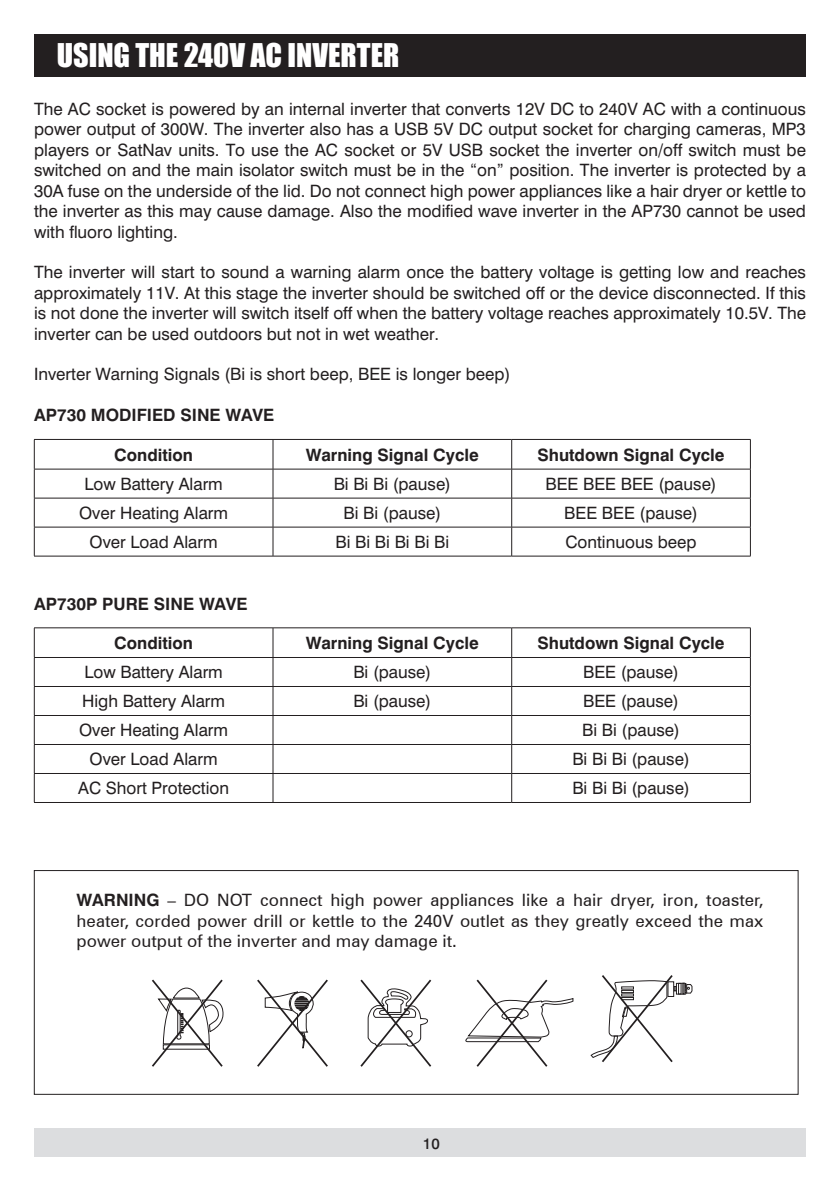
<style>
.page{position:relative;width:840px;height:1191px;background:#fff}
.page>*{position:absolute;margin:0;border:0;box-sizing:border-box;transform-origin:0 0}
.t1{font:30px "Impact";color:#fff}
.t2{font:17px/20.4px "Swiss 721 BT";color:#231f20;text-align:justify}
.t3{font:17px/20.4px "Zurich BT";color:#231f20;text-align:justify}
.t4{font:700 17px "Swiss 721 BT";color:#231f20}
.t5{font:500 15px "Swiss 721 BT";color:#231f20}
.s1{font-family:"Swiss 721 BT";font-weight:700}
</style>
<div class="page">
<div style="left:34px;top:34px;width:771px;height:43px;background:#231f20"></div>
<hr style="left:34px;top:439px;width:239px;height:1px;background:#231f20">
<hr style="left:273px;top:439px;width:238px;height:1px;background:#231f20">
<hr style="left:511px;top:439px;width:239px;height:1px;background:#231f20">
<hr style="left:34px;top:469px;width:239px;height:1px;background:#231f20">
<hr style="left:273px;top:469px;width:238px;height:1px;background:#231f20">
<hr style="left:511px;top:469px;width:239px;height:1px;background:#231f20">
<hr style="left:34px;top:498px;width:239px;height:1px;background:#231f20">
<hr style="left:273px;top:498px;width:238px;height:1px;background:#231f20">
<hr style="left:511px;top:498px;width:239px;height:1px;background:#231f20">
<hr style="left:34px;top:527px;width:239px;height:1px;background:#231f20">
<svg style="left:34px;top:440px;width:1px;height:116px"></svg>
<hr style="left:273px;top:527px;width:238px;height:1px;background:#231f20">
<svg style="left:272px;top:440px;width:1px;height:116px"></svg>
<hr style="left:511px;top:527px;width:239px;height:1px;background:#231f20">
<svg style="left:511px;top:440px;width:1px;height:116px"></svg>
<svg style="left:749px;top:440px;width:1px;height:116px"></svg>
<hr style="left:34px;top:556px;width:239px;height:1px;background:#231f20">
<hr style="left:273px;top:556px;width:238px;height:1px;background:#231f20">
<hr style="left:511px;top:556px;width:239px;height:1px;background:#231f20">
<hr style="left:34px;top:627px;width:239px;height:1px;background:#231f20">
<hr style="left:273px;top:627px;width:238px;height:1px;background:#231f20">
<hr style="left:511px;top:627px;width:239px;height:1px;background:#231f20">
<hr style="left:34px;top:657px;width:239px;height:1px;background:#231f20">
<hr style="left:273px;top:657px;width:238px;height:1px;background:#231f20">
<hr style="left:511px;top:657px;width:239px;height:1px;background:#231f20">
<hr style="left:34px;top:686px;width:239px;height:1px;background:#231f20">
<hr style="left:273px;top:686px;width:238px;height:1px;background:#231f20">
<hr style="left:511px;top:686px;width:239px;height:1px;background:#231f20">
<hr style="left:34px;top:715px;width:239px;height:1px;background:#231f20">
<hr style="left:273px;top:715px;width:238px;height:1px;background:#231f20">
<hr style="left:511px;top:715px;width:239px;height:1px;background:#231f20">
<hr style="left:34px;top:744px;width:239px;height:1px;background:#231f20">
<hr style="left:273px;top:744px;width:238px;height:1px;background:#231f20">
<hr style="left:511px;top:744px;width:239px;height:1px;background:#231f20">
<hr style="left:34px;top:773px;width:239px;height:1px;background:#231f20">
<svg style="left:34px;top:628px;width:1px;height:174px"></svg>
<hr style="left:273px;top:773px;width:238px;height:1px;background:#231f20">
<svg style="left:272px;top:628px;width:1px;height:174px"></svg>
<hr style="left:511px;top:773px;width:239px;height:1px;background:#231f20">
<svg style="left:511px;top:628px;width:1px;height:174px"></svg>
<svg style="left:749px;top:628px;width:1px;height:174px"></svg>
<hr style="left:34px;top:802px;width:239px;height:1px;background:#231f20">
<hr style="left:273px;top:802px;width:238px;height:1px;background:#231f20">
<hr style="left:511px;top:802px;width:239px;height:1px;background:#231f20">
<div style="left:34px;top:870px;width:763px;height:224px;border:1px solid #231f20"></div>
<svg style="left:152px;top:979px;width:72px;height:88px"></svg>
<svg style="left:257px;top:979px;width:71px;height:88px"></svg>
<svg style="left:360px;top:979px;width:72px;height:88px"></svg>
<svg style="left:465px;top:979px;width:108px;height:88px"></svg>
<svg style="left:590px;top:975px;width:102px;height:88px"></svg>
<div style="left:34px;top:1128px;width:771px;height:29px;background:#dcdddf"></div>
<p class="t1" style="left:57px;top:32px;width:344px">USING THE 240V AC INVERTER</p>
<p class="t2" style="left:34px;top:99px;width:773px">The AC socket is powered by an internal inverter that converts 12V DC to 240V AC with a continuous power output of 300W. The inverter also has a USB 5V DC output socket for charging cameras, MP3 players or SatNav units. To use the AC socket or 5V USB socket the inverter on/off switch must be switched on and the main isolator switch must be in the “on” position. The inverter is protected by a 30A fuse on the underside of the lid. Do not connect high power appliances like a hair dryer or kettle to the inverter as this may cause damage. Also the modified wave inverter in the AP730 cannot be used with fluoro lighting.</p>
<p class="t2" style="left:34px;top:262px;width:773px">The inverter will start to sound a warning alarm once the battery voltage is getting low and reaches approximately 11V. At this stage the inverter should be switched off or the device disconnected. If this is not done the inverter will switch itself off when the battery voltage reaches approximately 10.5V. The inverter can be used outdoors but not in wet weather.</p>
<p class="t2" style="left:34px;top:364px;width:477px">Inverter Warning Signals (Bi is short beep, BEE is longer beep)</p>
<p class="t4" style="left:34px;top:405px;width:241px">AP730 MODIFIED SINE WAVE</p>
<p class="t4" style="left:114px;top:445px;width:80px">Condition</p>
<p class="t4" style="left:306px;top:445px;width:174px">Warning Signal Cycle</p>
<p class="t4" style="left:537px;top:445px;width:188px">Shutdown Signal Cycle</p>
<p class="t2" style="left:84px;top:474px;width:140px">Low Battery Alarm</p>
<p class="t2" style="left:333px;top:474px;width:119px">Bi Bi Bi (pause)</p>
<p class="t2" style="left:545px;top:474px;width:173px">BEE BEE BEE (pause)</p>
<p class="t2" style="left:79px;top:503px;width:150px">Over Heating Alarm</p>
<p class="t2" style="left:343px;top:503px;width:99px">Bi Bi (pause)</p>
<p class="t2" style="left:564px;top:503px;width:135px">BEE BEE (pause)</p>
<p class="t2" style="left:89px;top:532px;width:130px">Over Load Alarm</p>
<p class="t2" style="left:335px;top:532px;width:115px">Bi Bi Bi Bi Bi Bi</p>
<p class="t2" style="left:565px;top:532px;width:133px">Continuous beep</p>
<p class="t4" style="left:34px;top:593px;width:215px">AP730P PURE SINE WAVE</p>
<p class="t4" style="left:114px;top:633px;width:80px">Condition</p>
<p class="t4" style="left:306px;top:633px;width:174px">Warning Signal Cycle</p>
<p class="t4" style="left:537px;top:633px;width:188px">Shutdown Signal Cycle</p>
<p class="t2" style="left:84px;top:662px;width:140px">Low Battery Alarm</p>
<p class="t2" style="left:353px;top:662px;width:79px">Bi (pause)</p>
<p class="t2" style="left:582px;top:662px;width:97px">BEE (pause)</p>
<p class="t2" style="left:82px;top:691px;width:144px">High Battery Alarm</p>
<p class="t2" style="left:353px;top:691px;width:79px">Bi (pause)</p>
<p class="t2" style="left:582px;top:691px;width:97px">BEE (pause)</p>
<p class="t2" style="left:79px;top:720px;width:150px">Over Heating Alarm</p>
<p class="t2" style="left:582px;top:720px;width:99px">Bi Bi (pause)</p>
<p class="t2" style="left:89px;top:749px;width:130px">Over Load Alarm</p>
<p class="t2" style="left:572px;top:749px;width:119px">Bi Bi Bi (pause)</p>
<p class="t2" style="left:78px;top:778px;width:152px">AC Short Protection</p>
<p class="t2" style="left:572px;top:778px;width:119px">Bi Bi Bi (pause)</p>
<p class="t3" style="left:77px;top:890px;width:688px"><span class="s1">WARNING</span> – DO NOT connect high power appliances like a hair dryer, iron, toaster, heater, corded power drill or kettle to the 240V outlet as they greatly exceed the max power output of the inverter and may damage it.</p>
<p class="t5" style="left:423px;top:1134px;width:18px">10</p>
</div>
